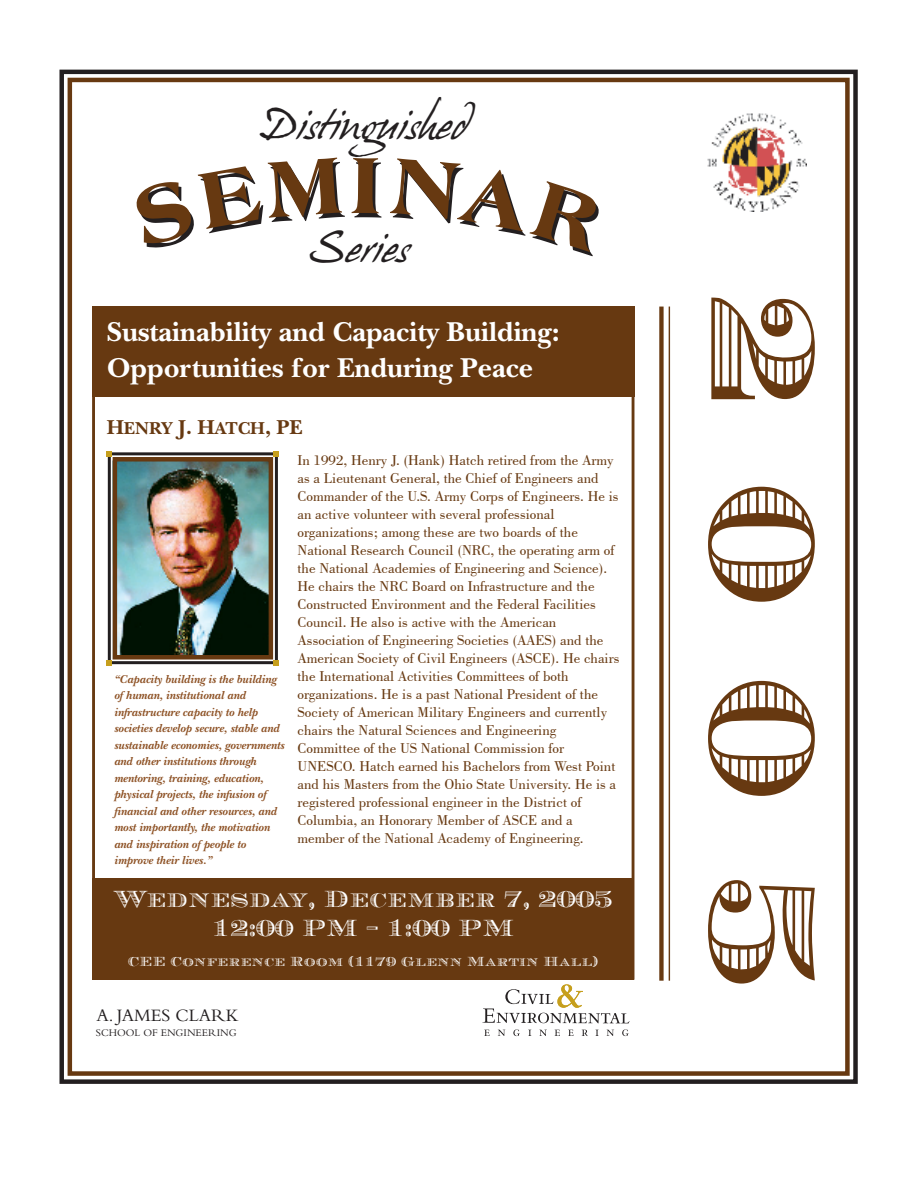
<style>
.page{position:relative;width:918px;height:1188px;background:#fff}
.page>*{position:absolute;margin:0;border:0;box-sizing:border-box;transform-origin:0 0}
.t1{font:151.65px "Currency";color:#673911}
.t2{font:37.65px "Hans Hand";color:#231f20}
.t3{font:37.35px "Hans Hand";color:#231f20}
.t4{font:700 28.5px/36.2px "New Baskerville";color:#fff}
.t5{font:24px/28.5px "Currency";color:#fff;text-align:center}
.t6{font:18.15px "Bembo";color:#231f20}
.t7{font:700 18px "New Baskerville";color:#673911}
.t8{font:15px/18px "Bodoni BT";color:#673911}
.t9{font:13.5px "Currency";color:#fff}
.t10{font:italic 700 12px/16.5px "New Baskerville";color:#8d5124}
.t11{font:10.65px "Bembo";color:#231f20}
.s1{font-size:21px}
</style>
<div class="page">
<img style="left:112px;top:459px;width:156px;height:199px">
<div style="left:92px;top:879px;width:541px;height:101px;background:#673911"></div>
<div style="left:92px;top:306px;width:542px;height:91px;background:#673911"></div>
<svg style="left:136px;top:158px;width:209px;height:90px"></svg>
<svg style="left:352px;top:158px;width:29px;height:60px"></svg>
<svg style="left:390px;top:158px;width:209px;height:98px"></svg>
<hr style="left:669px;top:307px;width:1px;height:674px;background:#673911">
<div style="left:659px;top:307px;width:5px;height:674px;background:#673911"></div>
<div style="left:68px;top:78px;width:782px;height:998px;border:4px solid #673911"></div>
<div style="left:59px;top:70px;width:799px;height:1014px;border:4px solid #231f20"></div>
<hr style="left:92px;top:307px;width:3px;height:631px;background:#673911">
<hr style="left:632px;top:307px;width:2px;height:673px;background:#673911">
<img style="left:707px;top:113px;width:100px;height:99px">
<svg style="left:482px;top:984px;width:148px;height:39px"></svg>
<svg style="left:484px;top:1030px;width:6px;height:6px"></svg>
<svg style="left:498px;top:1030px;width:7px;height:6px"></svg>
<svg style="left:513px;top:1029px;width:7px;height:7px"></svg>
<svg style="left:528px;top:1030px;width:3px;height:6px"></svg>
<svg style="left:539px;top:1030px;width:7px;height:6px"></svg>
<svg style="left:555px;top:1030px;width:5px;height:6px"></svg>
<svg style="left:568px;top:1030px;width:5px;height:6px"></svg>
<svg style="left:582px;top:1030px;width:6px;height:6px"></svg>
<svg style="left:595px;top:1030px;width:4px;height:6px"></svg>
<svg style="left:607px;top:1030px;width:7px;height:6px"></svg>
<svg style="left:622px;top:1029px;width:7px;height:7px"></svg>
<div style="left:113px;top:457px;width:160px;height:203px;border:4px solid #673911"></div>
<div style="left:108px;top:452px;width:170px;height:212px;border:3px solid #231f20"></div>
<svg style="left:107px;top:451px;width:5px;height:6px"></svg>
<svg style="left:107px;top:660px;width:5px;height:5px"></svg>
<svg style="left:274px;top:660px;width:5px;height:5px"></svg>
<svg style="left:274px;top:451px;width:5px;height:6px"></svg>
<h2 class="t2" style="left:260px;top:104px;width:207px">Distinguished</h2>
<h3 class="t3" style="left:310px;top:227px;width:100px">Series</h3>
<h3 class="t4" style="left:107px;top:314px;width:455px">Sustainability and Capacity Building:<br>Opportunities for Enduring Peace</h3>
<p class="t7" style="left:107px;top:417px;width:197px"><span class="s1">H</span>ENRY <span class="s1">J. H</span>ATCH<span class="s1">, PE</span></p>
<p class="t10" style="left:114px;top:671px;width:172px">“Capacity building is the building of human, institutional and infrastructure capacity to help societies develop secure, stable and sustainable economies, governments and other institutions through mentoring, training, education, physical projects, the infusion of financial and other resources, and most importantly, the motivation and inspiration of people to improve their lives.”</p>
<p class="t8" style="left:298px;top:450px;width:323px">In 1992, Henry J. (Hank) Hatch retired from the Army as a Lieutenant General, the Chief of Engineers and Commander of the U.S. Army Corps of Engineers. He is an active volunteer with several professional organizations; among these are two boards of the National Research Council (NRC, the operating arm of the National Academies of Engineering and Science).<br>He chairs the NRC Board on Infrastructure and the Constructed Environment and the Federal Facilities Council. He also is active with the American Association of Engineering Societies (AAES) and the American Society of Civil Engineers (ASCE). He chairs the International Activities Committees of both organizations. He is a past National President of the Society of American Military Engineers and currently chairs the Natural Sciences and Engineering Committee of the US National Commission for UNESCO. Hatch earned his Bachelors from West Point and his Masters from the Ohio State University. He is a registered professional engineer in the District of Columbia, an Honorary Member of ASCE and a member of the National Academy of Engineering.</p>
<h3 class="t5" style="left:113px;top:886px;width:501px">Wednesday, December 7, 2005<br>12:00 PM - 1:00 PM</h3>
<p class="t9" style="left:127px;top:953px;width:473px">CEE Conference Room (1179 Glenn Martin Hall)</p>
<p class="t6" style="left:96px;top:1005px;width:144px">A. JAMES CLARK</p>
<p class="t11" style="left:96px;top:1027px;width:142px">SCHOOL OF ENGINEERING</p>
<h1 class="t1" style="left:849px;top:290px;width:702px;rotate:90deg">2005</h1>
</div>
